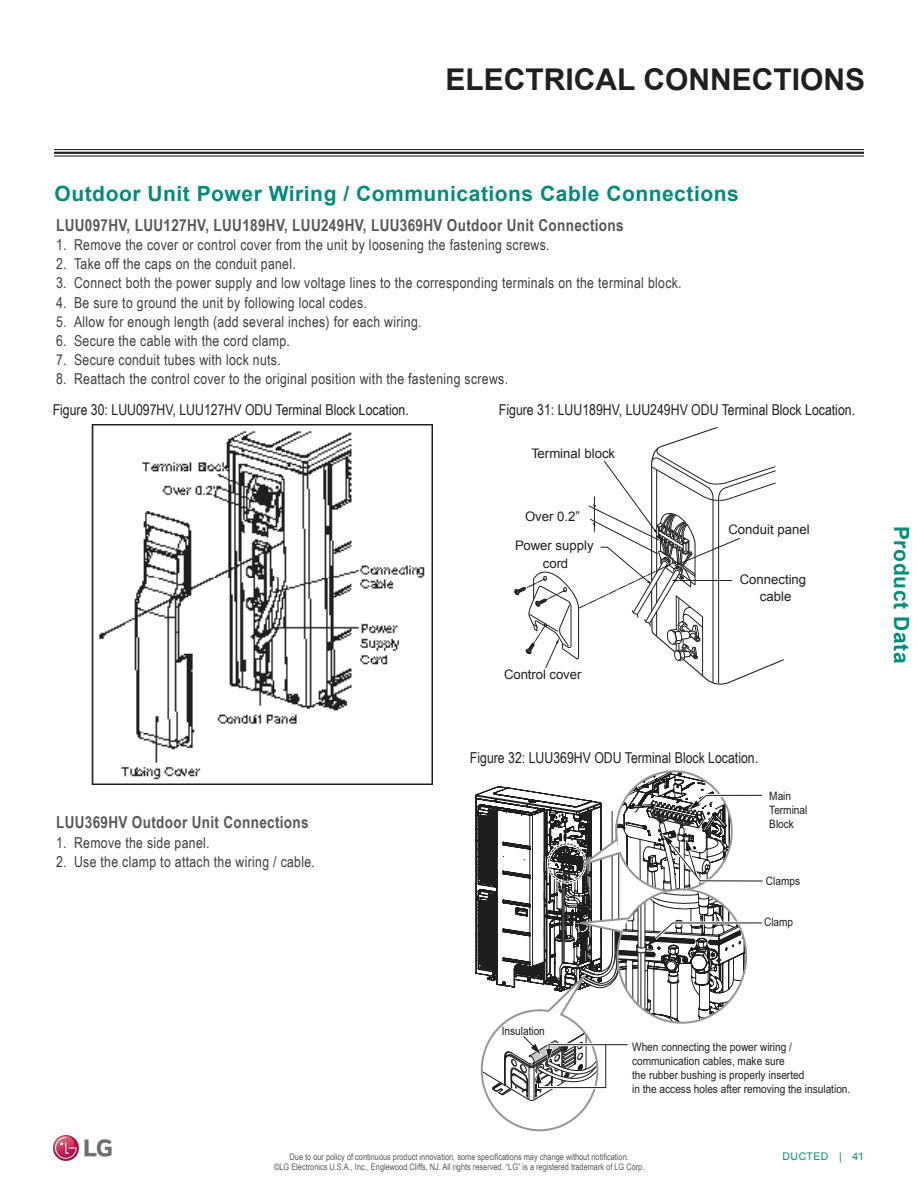
<style>
.page{position:relative;width:918px;height:1188px;background:#fff}
.page>*{position:absolute;margin:0;border:0;box-sizing:border-box;transform-origin:0 0}
.Section_Header{font:700 30px "Arial";color:#231f20}
.Body_Text_Header_-_L{font:700 21px "Arial";letter-spacing:.025em;color:#008b7b}
.Body_Text_Header_Sma{font:700 16.5px "Arial Narrow";letter-spacing:.02em;color:#57585a}
.t1{font:15px "Arial Narrow";letter-spacing:.02em;color:#3e3e3f}
.t2{font:15px "Arial Narrow";color:#231f20}
.t3{font:13.2px/17.4px "Arial";color:#211e1e;text-align:center}
.t4{font:11.7px/14px "Arial";color:#201d1e;scale:.87 1}
.t5{font:10.5px "Arial";letter-spacing:.04em;color:#008b7b}
.t6{font:9px/10.5px "Arial Narrow";color:#57585a;text-align:center}
</style>
<div class="page">
<img style="left:53px;top:1135px;width:59px;height:26px">
<img style="left:91px;top:424px;width:341px;height:360px">
<svg style="left:514px;top:427px;width:270px;height:258px"></svg>
<svg style="left:475px;top:771px;width:288px;height:360px"></svg>
<hr style="left:54px;top:149px;width:810px;height:1px;background:#231f20">
<hr style="left:54px;top:152px;width:810px;height:2px;background:#231f20">
<hr style="left:54px;top:155px;width:810px;height:2px;background:#231f20">
<p class="Section_Header" style="left:446px;top:59px;width:421px">ELECTRICAL CONNECTIONS</p>
<p class="Body_Text_Header_-_L" style="left:55px;top:179px;width:686px">Outdoor Unit Power Wiring / Communications Cable Connections</p>
<p class="Body_Text_Header_Sma" style="left:56px;top:212px;width:569px">LUU097HV, LUU127HV, LUU189HV, LUU249HV, LUU369HV Outdoor Unit Connections</p>
<p class="t1" style="left:56px;top:234px;width:495px">1. Remove the cover or control cover from the unit by loosening the fastening screws.</p>
<p class="t1" style="left:56px;top:253px;width:241px">2. Take off the caps on the conduit panel.</p>
<p class="t1" style="left:56px;top:272px;width:627px">3. Connect both the power supply and low voltage lines to the corresponding terminals on the terminal block.</p>
<p class="t1" style="left:56px;top:291px;width:312px">4. Be sure to ground the unit by following local codes.</p>
<p class="t1" style="left:56px;top:310px;width:367px">5. Allow for enough length (add several inches) for each wiring.</p>
<p class="t1" style="left:56px;top:330px;width:235px">6. Secure the cable with the cord clamp.</p>
<p class="t1" style="left:56px;top:349px;width:226px">7. Secure conduit tubes with lock nuts.</p>
<p class="t1" style="left:56px;top:368px;width:454px">8. Reattach the control cover to the original position with the fastening screws.</p>
<p class="t2" style="left:53px;top:399px;width:358px">Figure 30: LUU097HV, LUU127HV ODU Terminal Block Location.</p>
<p class="Body_Text_Header_Sma" style="left:56px;top:810px;width:254px">LUU369HV Outdoor Unit Connections</p>
<p class="t1" style="left:56px;top:831px;width:155px">1. Remove the side panel.</p>
<p class="t1" style="left:56px;top:851px;width:260px">2. Use the clamp to attach the wiring / cable.</p>
<p class="t2" style="left:499px;top:399px;width:358px">Figure 31: LUU189HV, LUU249HV ODU Terminal Block Location.</p>
<p class="t3" style="left:532px;top:445px;width:85px">Terminal block</p>
<p class="t3" style="left:525px;top:508px;width:56px">Over 0.2”</p>
<p class="t3" style="left:515px;top:537px;width:80px">Power supply cord</p>
<p class="t3" style="left:504px;top:666px;width:79px">Control cover</p>
<p class="t3" style="left:728px;top:520px;width:83px">Conduit panel</p>
<p class="t3" style="left:740px;top:571px;width:68px">Connecting cable</p>
<p class="t2" style="left:470px;top:747px;width:290px">Figure 32: LUU369HV ODU Terminal Block Location.</p>
<p class="t4" style="left:769px;top:789px;width:45px">Main<br>Terminal<br>Block</p>
<p class="t4" style="left:766px;top:874px;width:41px">Clamps</p>
<p class="t4" style="left:764px;top:915px;width:35px">Clamp</p>
<h2 class="Body_Text_Header_-_L" style="left:915px;top:526px;width:139px;rotate:90deg">Product Data</h2>
<p class="t4" style="left:502px;top:1024px;width:51px">Insulation</p>
<p class="t4" style="left:632px;top:1040px;width:252px">When connecting the power wiring / communication cables, make sure<br>the rubber bushing is properly inserted<br>in the access holes after removing the insulation.</p>
<p class="t6" style="left:274px;top:1151px;width:372px">Due to our policy of continuous product innovation, some specifications may change without notification.<br>©LG Electronics U.S.A., Inc., Englewood Cliffs, NJ. All rights reserved. “LG” is a registered trademark of LG Corp.</p>
<p class="t5" style="left:783px;top:1149px;width:83px">DUCTED | 41</p>
</div>
